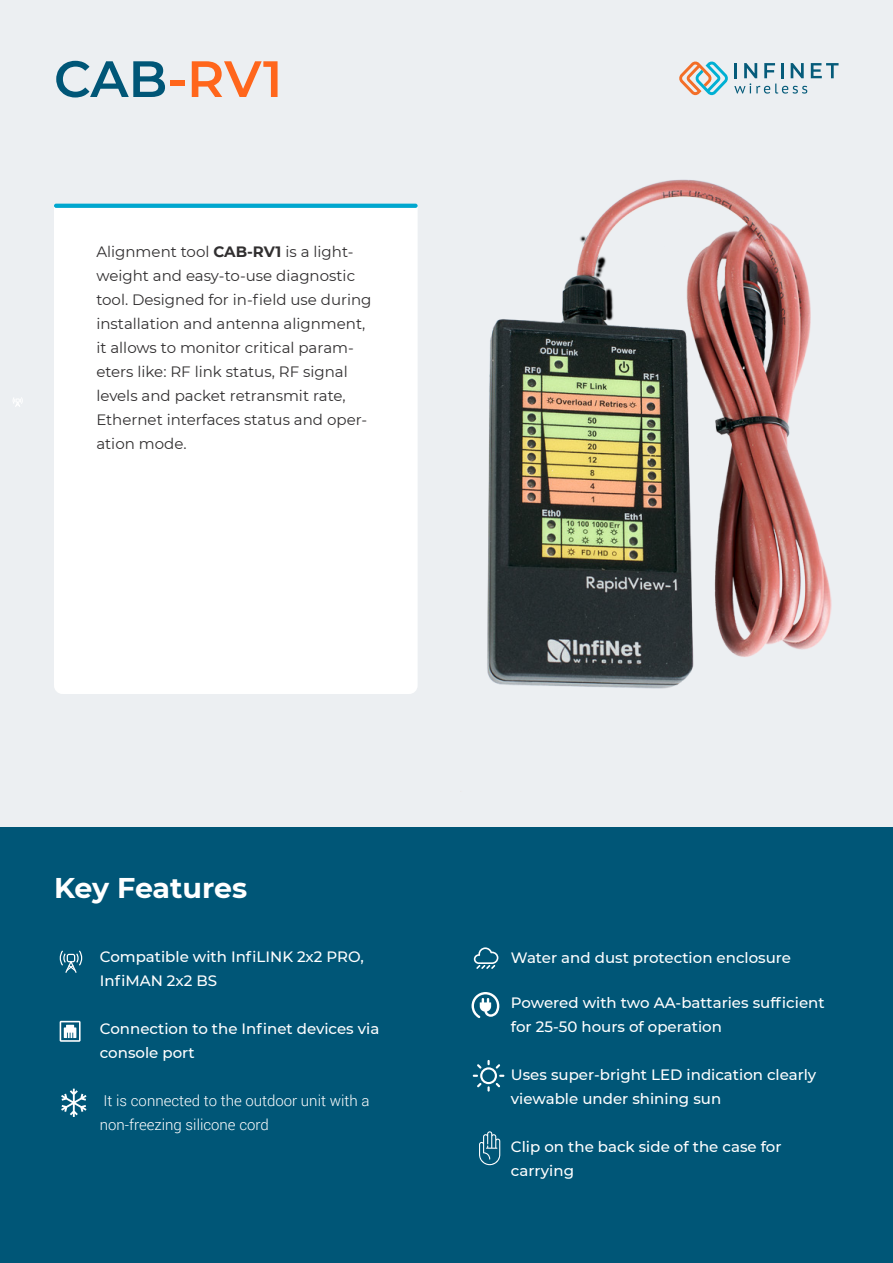
<style>
.page{position:relative;width:893px;height:1263px;background:#fff}
.page>*{position:absolute;margin:0;border:0;box-sizing:border-box;transform-origin:0 0}
.Header_Main{font:600 51px "Montserrat";color:#ff661c}
.Header_1{font:700 28.5px "Montserrat";letter-spacing:-.01em;color:#fff}
.t1{font:500 15px/24px "Montserrat";color:#fff}
.t2{font:15px/24px "Montserrat";color:#312f30}
.t3{font:300 15px/24px "Roboto";color:#fff}
.s1{color:#005677}
.s2{font-weight:700}
</style>
<div class="page">
<div style="left:0;top:826px;width:893px;height:437px;background:#005677"></div>
<svg style="left:472px;top:992px;width:27px;height:26px"></svg>
<div style="left:0;top:0;width:893px;height:826px;background:#eceff2"></div>
<svg style="left:679px;top:61px;width:49px;height:34px"></svg>
<svg style="left:734px;top:63px;width:104px;height:31px"></svg>
<div style="left:54px;top:207px;width:345px;height:487px;background:#fff"></div>
<svg style="left:54px;top:204px;width:364px;height:4px"></svg>
<svg style="left:13px;top:397px;width:10px;height:10px"></svg>
<svg style="left:60px;top:950px;width:22px;height:23px"></svg>
<svg style="left:60px;top:1021px;width:21px;height:21px"></svg>
<img style="left:399px;top:179px;width:494px;height:648px">
<svg style="left:474px;top:947px;width:24px;height:22px"></svg>
<svg style="left:473px;top:1060px;width:31px;height:31px"></svg>
<svg style="left:61px;top:1089px;width:26px;height:28px"></svg>
<svg style="left:479px;top:1131px;width:21px;height:34px"></svg>
<p class="Header_Main" style="left:54px;top:43px;width:230px"><span class="s1">CAB</span>-RV1</p>
<p class="t2" style="left:96px;top:239px;width:277px">Alignment tool <span class="s2">CAB-RV1</span> is a light&shy;weight and easy-to-use diagnostic tool. Designed for in-field use during installation and antenna alignment, it allows to monitor critical param&shy;eters like: RF link status, RF signal levels and packet retransmit rate,</p>
<p class="t2" style="left:96px;top:407px;width:272px">Ethernet interfaces status and oper&shy;ation mode.</p>
<p class="Header_1" style="left:54px;top:868px;width:195px">Key Features</p>
<p class="t1" style="left:100px;top:944px;width:266px">Compatible with InfiLINK 2x2 PRO,</p>
<p class="t1" style="left:100px;top:968px;width:119px">InfiMAN 2x2 BS</p>
<p class="t1" style="left:100px;top:1016px;width:281px">Connection to the Infinet devices via console port</p>
<p class="t3" style="left:100px;top:1088px;width:271px">It is connected to the outdoor unit with a non-freezing silicone cord</p>
<p class="t1" style="left:511px;top:945px;width:282px">Water and dust protection enclosure</p>
<p class="t1" style="left:511px;top:990px;width:315px">Powered with two AA-battaries sufficient for 25-50 hours of operation</p>
<p class="t1" style="left:511px;top:1062px;width:307px">Uses super-bright LED indication clearly viewable under shining sun</p>
<p class="t1" style="left:511px;top:1134px;width:272px">Clip on the back side of the case for carrying</p>
</div>
